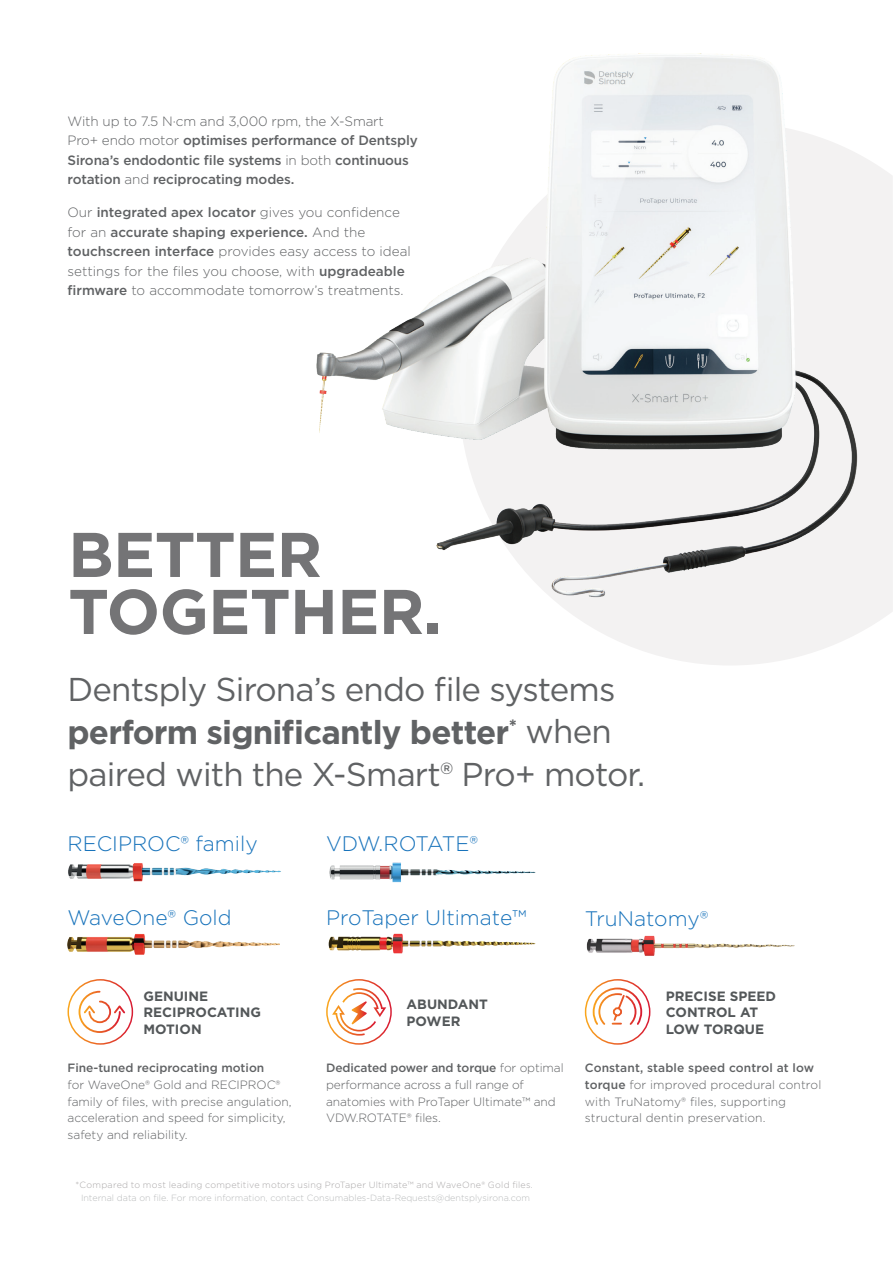
<style>
.page{position:relative;width:893px;height:1263px;background:#fff}
.page>*{position:absolute;margin:0;border:0;box-sizing:border-box;transform-origin:0 0}
.t1{font:700 63px/57px "Gotham";letter-spacing:-.01em;color:#747476}
.t2{font:33px/42px "Gotham";letter-spacing:-.025em;color:#606264}
.t3{font:300 21px "Gotham";color:#1873bb}
.t4{font:300 21px "Gotham";letter-spacing:-.035em;color:#1873bb}
.t5{font:300 13.5px/19.5px "Gotham";color:#606264}
.t6{font:500 13.5px/19.5px "Gotham";letter-spacing:-.01em;color:#606264}
.t7{font:700 13.5px/16.5px "Gotham";color:#535759}
.t8{font:300 12px/16.5px "Gotham";color:#606264}
.t9{font:500 12px "Gotham";color:#606264}
.t10{font:300 9px "Gotham";color:#b9bbbc}
.t11{font:300 9px "Gotham";letter-spacing:.025em;color:#aaa8a9}
.s1{font-weight:300}
.s2{font-weight:500}
.s3{font-weight:700}
</style>
<div class="page">
<svg style="left:621px;top:642px;width:218px;height:23px;fill:#f3f2f2"></svg>
<img style="left:316px;top:53px;width:577px;height:589px">
<img style="left:68px;top:934px;width:212px;height:21px">
<img style="left:68px;top:863px;width:213px;height:19px">
<img style="left:328px;top:933px;width:208px;height:21px">
<img style="left:329px;top:862px;width:207px;height:21px">
<img style="left:586px;top:935px;width:209px;height:21px">
<svg style="left:78px;top:990px;width:49px;height:44px"></svg>
<svg style="left:592px;top:987px;width:51px;height:38px"></svg>
<svg style="left:332px;top:988px;width:54px;height:48px"></svg>
<div style="left:68px;top:979px;width:65px;height:66px;border:2px solid #fff;border-radius:50%"></div>
<div style="left:326px;top:979px;width:66px;height:66px;border:2px solid #fff;border-radius:50%"></div>
<div style="left:585px;top:979px;width:65px;height:66px;border:2px solid #fff;border-radius:50%"></div>
<p class="t6" style="left:68px;top:111px;width:352px"><span class="s1">With up to 7.5 N·cm and 3,000 rpm, the X-Smart Pro+ endo motor</span> optimises performance of Dentsply Sirona’s endodontic file systems <span class="s1">in both</span> continuous rotation <span class="s1">and</span> reciprocating modes.</p>
<p class="t5" style="left:68px;top:202px;width:345px">Our <span class="s2">integrated apex locator</span> gives you confidence for an <span class="s2">accurate shaping experience.</span> And the <span class="s2">touchscreen interface</span> provides easy access to ideal settings for the files you choose, with <span class="s2">upgradeable firmware</span> to accommodate tomorrow’s treatments.</p>
<h1 class="t1" style="left:68px;top:526px;width:375px">BETTER<br>TOGETHER.</h1>
<h2 class="t2" style="left:67px;top:668px;width:579px">Dentsply Sirona’s endo file systems <span class="s3">perform significantly better</span><sup>*</sup> when paired with the X-Smart® Pro+ motor.</h2>
<h3 class="t3" style="left:68px;top:831px;width:192px">RECIPROC® family</h3>
<h3 class="t4" style="left:326px;top:831px;width:154px">VDW.ROTATE®</h3>
<h3 class="t3" style="left:68px;top:905px;width:166px">WaveOne® Gold</h3>
<h3 class="t3" style="left:326px;top:904px;width:202px">ProTaper Ultimate™</h3>
<h3 class="t3" style="left:585px;top:905px;width:125px">TruNatomy®</h3>
<p class="t7" style="left:143px;top:988px;width:119px">GENUINE<br>RECIPROCATING<br>MOTION</p>
<p class="t7" style="left:407px;top:996px;width:83px">ABUNDANT<br>POWER</p>
<p class="t7" style="left:666px;top:988px;width:112px">PRECISE SPEED<br>CONTROL AT<br>LOW TORQUE</p>
<p class="t9" style="left:68px;top:1060px;width:198px">Fine-tuned reciprocating motion</p>
<p class="t8" style="left:68px;top:1076px;width:226px">for WaveOne® Gold and RECIPROC® family of files, with precise angulation, acceleration and speed for simplicity, safety and reliability.</p>
<p class="t8" style="left:326px;top:1060px;width:239px"><span class="s2">Dedicated power and torque</span> for optimal performance across a full range of anatomies with ProTaper Ultimate™ and VDW.ROTATE® files.</p>
<p class="t8" style="left:585px;top:1060px;width:238px"><span class="s2">Constant, stable speed control at low torque</span> for improved procedural control with TruNatomy® files, supporting structural dentin preservation.</p>
<p class="t11" style="left:76px;top:1179px;width:459px">*Compared to most leading competitive motors using ProTaper Ultimate™ and WaveOne® Gold files.</p>
<p class="t10" style="left:81px;top:1192px;width:451px">Internal data on file. For more information, contact Consumables-Data-Requests@dentsplysirona.com</p>
</div>
